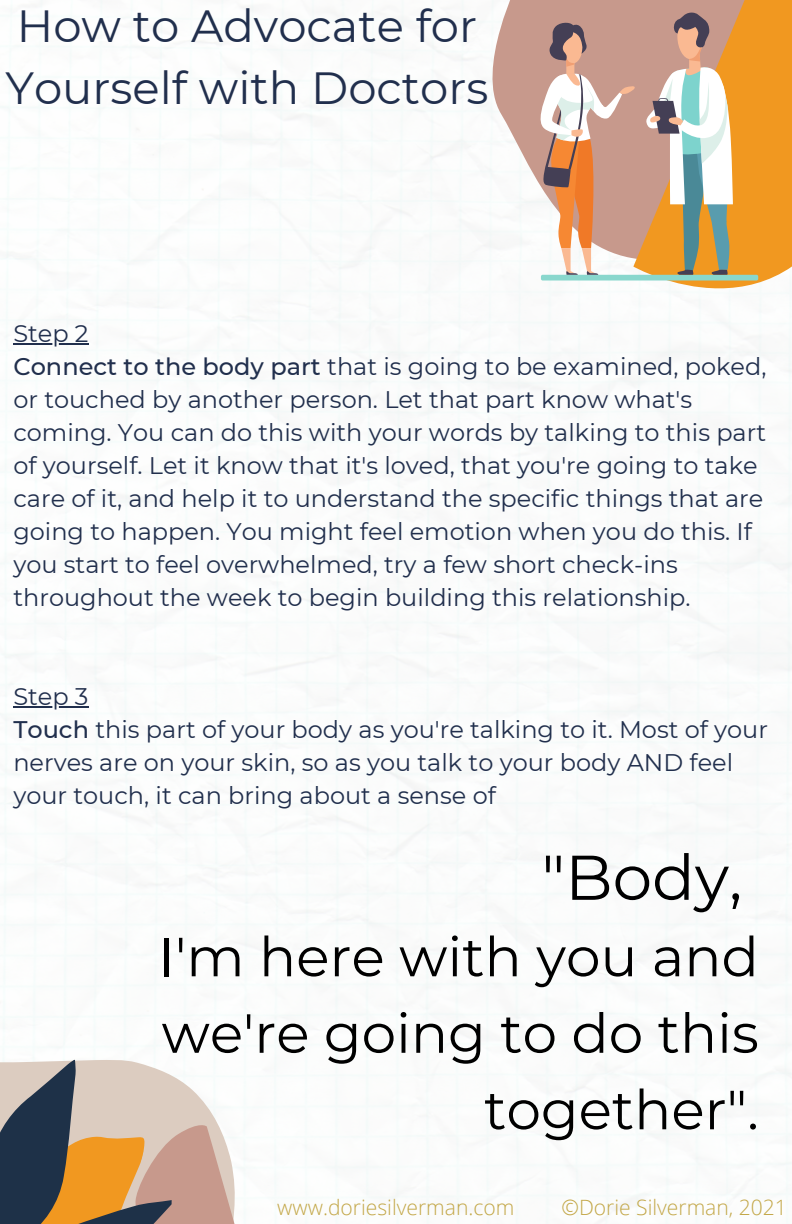
<style>
.page{position:relative;width:792px;height:1224px;background:#fff}
.page>*{position:absolute;margin:0;border:0;box-sizing:border-box;transform-origin:0 0}
.t1{font:63px "Montserrat";color:#000}
.t2{font:55px/76.4px "Montserrat";color:#000;text-align:right}
.t3{font:45px/61.6px "Montserrat";color:#212f4d}
.t4{font:24px/33px "Montserrat";color:#212f4d}
.t5{font:300 21px "Open Sans";color:#c3a748}
.s1{font-weight:500}
</style>
<div class="page">
<img style="left:0;top:0;width:792px;height:1224px">
<svg style="left:0;top:1045px;width:266px;height:179px"></svg>
<hr style="left:13px;top:343px;width:76px;height:2px;background:#212f4d">
<hr style="left:13px;top:706px;width:75px;height:2px;background:#212f4d">
<svg style="left:474px;top:0;width:128px;height:272px"></svg>
<svg style="left:602px;top:0;width:190px;height:354px"></svg>
<div style="left:541px;top:275px;width:217px;height:6px;background:#89d7cd;border-radius:2px"></div>
<svg style="left:536px;top:21px;width:99px;height:254px"></svg>
<svg style="left:645px;top:12px;width:88px;height:263px"></svg>
<h3 class="t3" style="left:6px;top:-5px;width:484px">How to Advocate for<br>Yourself with Doctors</h3>
<p class="t4" style="left:13px;top:317px;width:755px">Step 2<br><span class="s1">Connect to the body part</span> that is going to be examined, poked, or touched by another person. Let that part know what's coming. You can do this with your words by talking to this part of yourself. Let it know that it's loved, that you're going to take care of it, and help it to understand the specific things that are going to happen. You might feel emotion when you do this. If you start to feel overwhelmed, try a few short check-ins throughout the week to begin building this relationship.</p>
<p class="t4" style="left:13px;top:680px;width:756px">Step 3<br><span class="s1">Touch</span> this part of your body as you're talking to it. Most of your nerves are on your skin, so as you talk to your body AND feel your touch, it can bring about a sense of</p>
<h1 class="t1" style="left:542px;top:839px;width:202px">"Body,</h1>
<h2 class="t2" style="left:159px;top:918px;width:602px">I'm here with you and we're going to do this together".</h2>
<p class="t5" style="left:277px;top:1193px;width:239px">www.doriesilverman.com</p>
<p class="t5" style="left:561px;top:1193px;width:227px">©Dorie Silverman, 2021</p>
</div>
